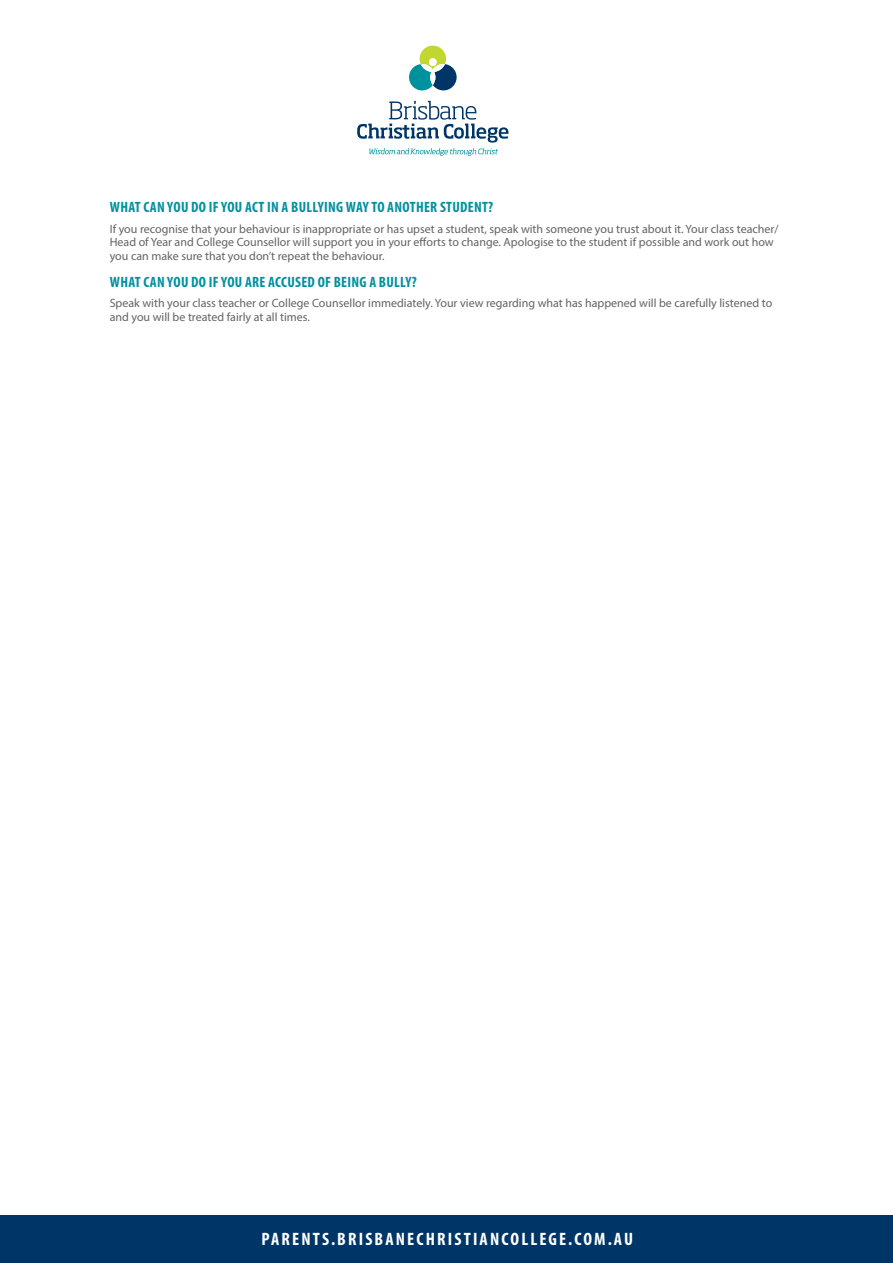
<style>
.page{position:relative;width:893px;height:1263px;background:#fff}
.page>*{position:absolute;margin:0;border:0;box-sizing:border-box;transform-origin:0 0}
.t1{font:700 condensed 18px "Myriad Pro";letter-spacing:.12em;color:#fff}
.t2{font:700 condensed 15px "Myriad Pro";letter-spacing:.02em;color:#00919f}
.t3{font:12px/13.5px "Myriad Pro";color:#636366}
</style>
<div class="page">
<div style="left:0;top:1215px;width:893px;height:48px;background:#003667"></div>
<svg style="left:409px;top:46px;width:48px;height:44px"></svg>
<svg style="left:357px;top:101px;width:151px;height:55px"></svg>
<p class="t2" style="left:110px;top:197px;width:385px">WHAT CAN YOU DO IF YOU ACT IN A BULLYING WAY TO ANOTHER STUDENT?</p>
<p class="t3" style="left:110px;top:222px;width:670px">If you recognise that your behaviour is inappropriate or has upset a student, speak with someone you trust about it. Your class teacher/<br>Head of Year and College Counsellor will support you in your efforts to change. Apologise to the student if possible and work out how you can make sure that you don’t repeat the behaviour.</p>
<p class="t2" style="left:110px;top:272px;width:308px">WHAT CAN YOU DO IF YOU ARE ACCUSED OF BEING A BULLY?</p>
<p class="t3" style="left:110px;top:296px;width:664px">Speak with your class teacher or College Counsellor immediately. Your view regarding what has happened will be carefully listened to and you will be treated fairly at all times.</p>
<p class="t1" style="left:261px;top:1228px;width:373px">PARENTS.BRISBANECHRISTIANCOLLEGE.COM.AU</p>
</div>
